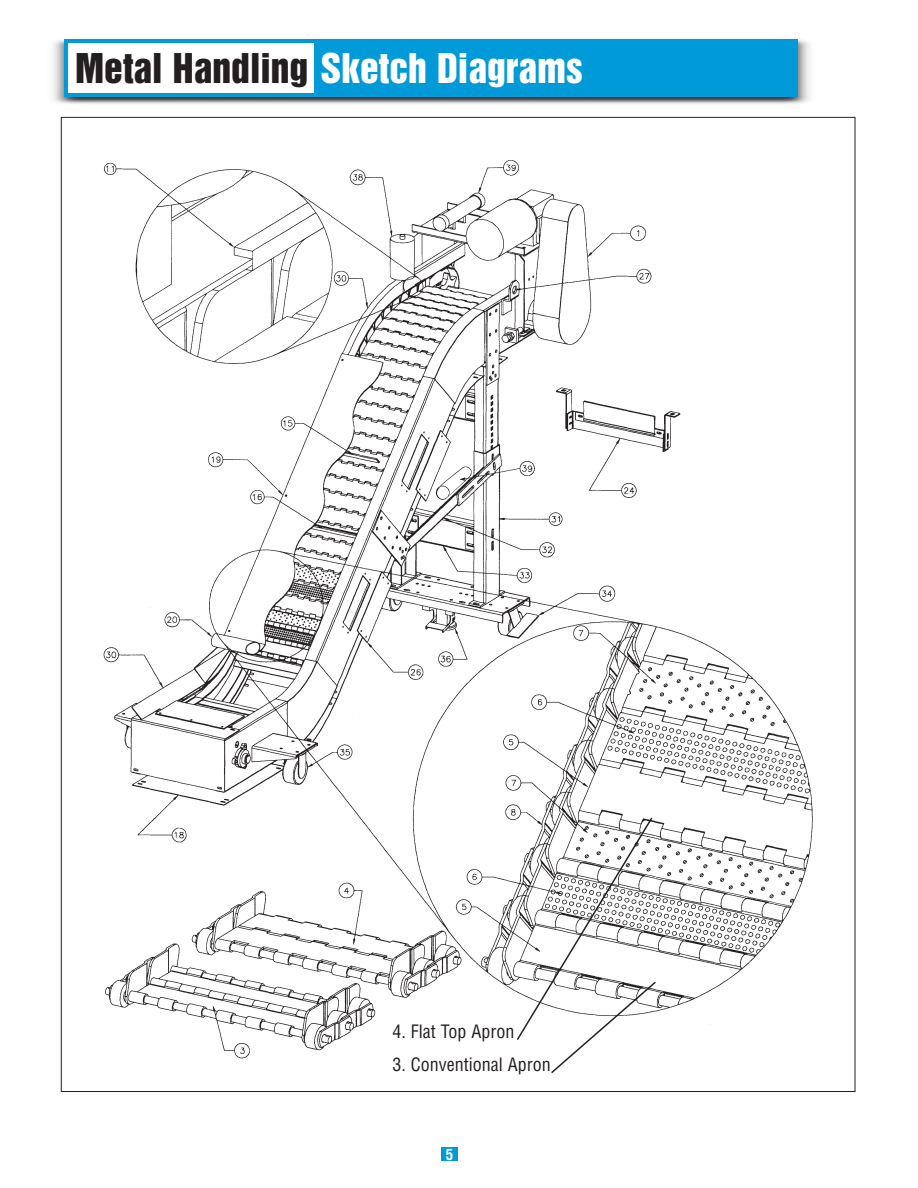
<style>
.page{position:relative;width:918px;height:1188px;background:#fff}
.page>*{position:absolute;margin:0;border:0;box-sizing:border-box;transform-origin:0 0}
.t1{font:37.5px "Helvetica Inserat";color:#fff}
.t2{font:condensed 18px "Helvetica";color:#231f20}
.t3{font:700 condensed 15px "Helvetica";color:#fff}
.s1{color:#231f20}
</style>
<div class="page">
<img style="left:103px;top:158px;width:710px;height:901px">
<img style="left:53px;top:39px;width:757px;height:65px">
<div style="left:64px;top:39px;width:733px;height:58px;background:#009ad9"></div>
<div style="left:68px;top:43px;width:245px;height:49px;background:#fff"></div>
<svg style="left:515px;top:816px;width:142px;height:258px"></svg>
<div style="left:441px;top:1147px;width:17px;height:14px;background:#009ad9"></div>
<h1 class="t1" style="left:75px;top:53px;width:509px"><span class="s1">Metal Handling</span> Sketch Diagrams</h1>
<p class="t2" style="left:392px;top:1025px;width:123px">4. Flat Top Apron</p>
<p class="t2" style="left:392px;top:1058px;width:160px">3. Conventional Apron</p>
<p class="t3" style="left:446px;top:1148px;width:9px">5</p>
</div>
